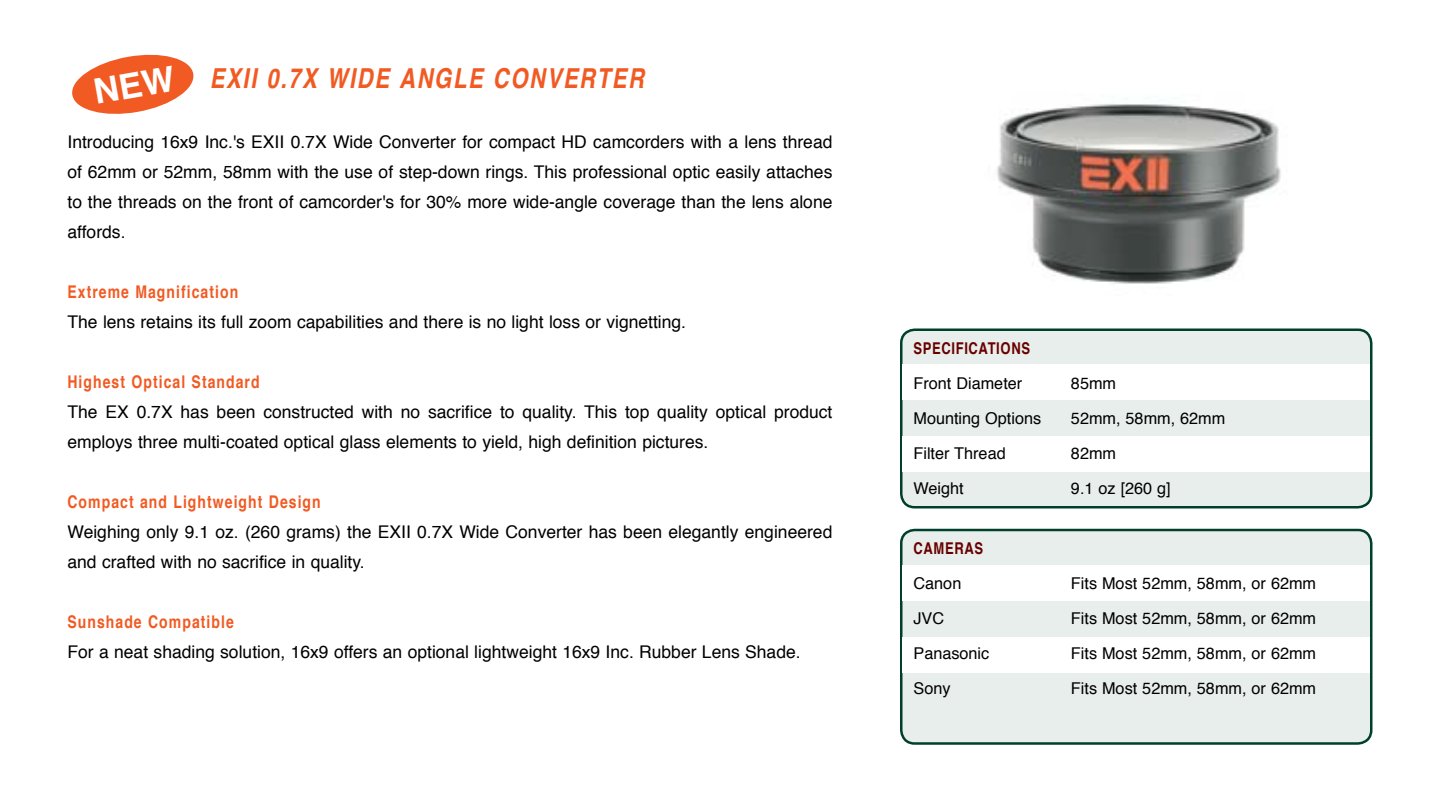
<style>
.page{position:relative;width:1440px;height:810px;background:#fff}
.page>*{position:absolute;margin:0;border:0;box-sizing:border-box;transform-origin:0 0}
.t1{font:italic 700 27.5px "Helvetica";letter-spacing:.075em;color:#f15a22;scale:.8 1}
.t2{font:17.5px/30px "Helvetica";color:#000}
.t3{font:700 17.5px "Helvetica";letter-spacing:.075em;color:#f15a22;scale:.8 1}
.t4{font:16.25px "Helvetica";color:#000}
.t5{font:700 16.25px "Helvetica";letter-spacing:.05em;color:#680000;scale:.8 1}
</style>
<div class="page">
<img style="left:997px;top:104px;width:284px;height:180px">
<div style="left:901px;top:330px;width:470px;height:177px;background:#e8eeeb;border-radius:14px"></div>
<div style="left:900px;top:328px;width:472px;height:180px;border:2px solid #00402a;border-radius:14px"></div>
<div style="left:901px;top:530px;width:470px;height:214px;background:#e8eeeb;border-radius:14px"></div>
<div style="left:900px;top:529px;width:472px;height:216px;border:2px solid #00402a;border-radius:14px"></div>
<div style="left:903px;top:365px;width:467px;height:35px;background:#fff"></div>
<div style="left:903px;top:565px;width:467px;height:36px;background:#fff"></div>
<div style="left:903px;top:437px;width:467px;height:35px;background:#fff"></div>
<div style="left:903px;top:637px;width:467px;height:36px;background:#fff"></div>
<svg style="left:72px;top:54px;width:122px;height:60px"></svg>
<h1 class="t1" style="left:210px;top:56px;width:544px">EXII 0.7X WIDE ANGLE CONVERTER</h1>
<p class="t2" style="left:68px;top:128px;width:766px;text-align:justify">Introducing 16x9 Inc.'s EXII 0.7X Wide Converter for compact HD camcorders with a lens thread of 62mm or 52mm, 58mm with the use of step-down rings. This professional optic easily attaches to the threads on the front of camcorder's for 30% more wide-angle coverage than the lens alone affords.</p>
<p class="t3" style="left:68px;top:278px;width:215px">Extreme Magnification</p>
<p class="t2" style="left:68px;top:308px;width:620px">The lens retains its full zoom capabilities and there is no light loss or vignetting.</p>
<p class="t3" style="left:68px;top:368px;width:242px">Highest Optical Standard</p>
<p class="t2" style="left:68px;top:398px;width:767px">The EX 0.7X has been constructed with no sacrifice to quality. This top quality optical product employs three multi-coated optical glass elements to yield, high definition pictures.</p>
<p class="t3" style="left:68px;top:488px;width:318px">Compact and Lightweight Design</p>
<p class="t2" style="left:68px;top:518px;width:766px">Weighing only 9.1 oz. (260 grams) the EXII 0.7X Wide Converter has been elegantly engineered and crafted with no sacrifice in quality.</p>
<p class="t3" style="left:68px;top:608px;width:209px">Sunshade Compatible</p>
<p class="t2" style="left:68px;top:638px;width:735px">For a neat shading solution, 16x9 offers an optional lightweight 16x9 Inc. Rubber Lens Shade.</p>
<p class="t5" style="left:913px;top:335px;width:147px">SPECIFICATIONS</p>
<p class="t4" style="left:913px;top:371px;width:110px">Front Diameter</p>
<p class="t4" style="left:1071px;top:371px;width:47px">85mm</p>
<p class="t4" style="left:913px;top:406px;width:129px">Mounting Options</p>
<p class="t4" style="left:1071px;top:406px;width:156px">52mm, 58mm, 62mm</p>
<p class="t4" style="left:913px;top:441px;width:94px">Filter Thread</p>
<p class="t4" style="left:1071px;top:441px;width:47px">82mm</p>
<p class="t4" style="left:913px;top:476px;width:52px">Weight</p>
<p class="t4" style="left:1071px;top:476px;width:101px">9.1 oz [260 g]</p>
<p class="t5" style="left:913px;top:536px;width:89px">CAMERAS</p>
<p class="t4" style="left:913px;top:571px;width:49px">Canon</p>
<p class="t4" style="left:1071px;top:571px;width:247px">Fits Most 52mm, 58mm, or 62mm</p>
<p class="t4" style="left:913px;top:606px;width:32px">JVC</p>
<p class="t4" style="left:1071px;top:606px;width:247px">Fits Most 52mm, 58mm, or 62mm</p>
<p class="t4" style="left:913px;top:641px;width:77px">Panasonic</p>
<p class="t4" style="left:1071px;top:641px;width:247px">Fits Most 52mm, 58mm, or 62mm</p>
<p class="t4" style="left:913px;top:676px;width:39px">Sony</p>
<p class="t4" style="left:1071px;top:676px;width:247px">Fits Most 52mm, 58mm, or 62mm</p>
</div>
